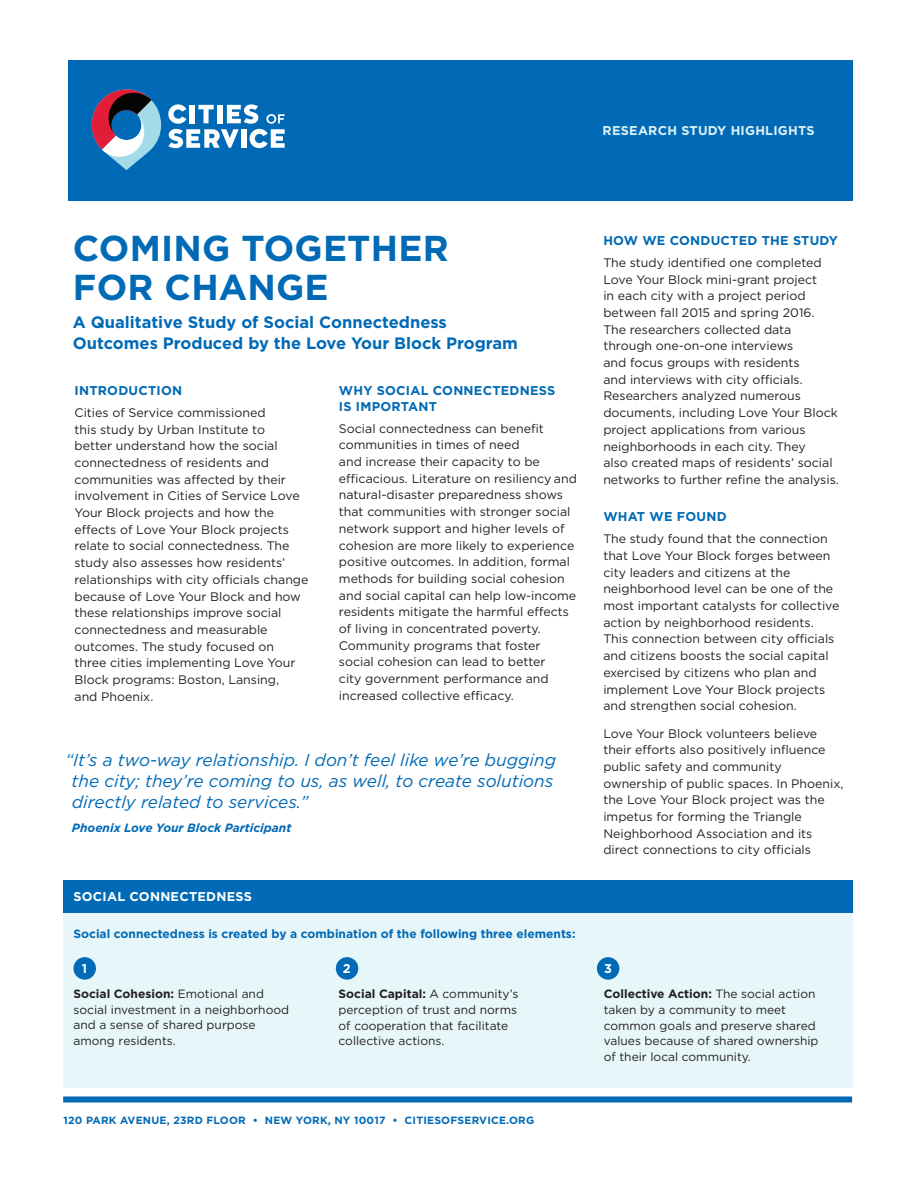
<style>
.page{position:relative;width:918px;height:1188px;background:#fff}
.page>*{position:absolute;margin:0;border:0;box-sizing:border-box;transform-origin:0 0}
.Headline{font:700 36px/39px "Gotham";letter-spacing:.005em;color:#016ab6}
.Pull_Quote{font:italic 17.25px/21px "Gotham";color:#016ab6}
.Intro_copy{font:700 16.5px/20.2px "Gotham";color:#016ab6}
.Subhead{font:700 12.75px/15.8px "Gotham";letter-spacing:.02em;color:#016ab6}
.Subhead-2{font:700 12.75px "Gotham";letter-spacing:.02em;color:#dbf1f5}
.Subhead-3{font:700 12.75px "Gotham";letter-spacing:.02em;color:#fff}
.Body_Copy{font:12.3px/16.6px "Gotham";color:#231f20}
.Sidebar_Copy{font:12px/15.8px "Gotham";color:#231f20}
.Subhead-4{font:12px/15.8px "Gotham";color:#231f20}
.Sidebar_Copy-2{font:700 12px "Gotham";color:#016ab6}
.Quote_Attribution{font:italic 700 12px "Gotham";color:#016ab6}
.Body_Copy-2{font:700 10.5px "Gotham";letter-spacing:.02em;color:#016ab6}
.s1{font-weight:700}
</style>
<div class="page">
<div style="left:63px;top:881px;width:789px;height:207px;background:#e7f6f8"></div>
<div style="left:63px;top:1096px;width:789px;height:6px;background:#016ab6"></div>
<div style="left:63px;top:881px;width:789px;height:32px;background:#016ab6"></div>
<div style="left:68px;top:60px;width:785px;height:141px;background:#016ab6"></div>
<div style="left:73px;top:957px;width:23px;height:23px;background:#016ab6;border-radius:50%"></div>
<div style="left:336px;top:957px;width:22px;height:23px;background:#016ab6;border-radius:50%"></div>
<div style="left:597px;top:957px;width:22px;height:23px;background:#016ab6;border-radius:50%"></div>
<svg style="left:168px;top:104px;width:117px;height:44px"></svg>
<svg style="left:92px;top:90px;width:69px;height:80px"></svg>
<p class="Subhead-2" style="left:603px;top:122px;width:213px">RESEARCH STUDY HIGHLIGHTS</p>
<p class="Headline" style="left:73px;top:228px;width:377px">COMING TOGETHER<br>FOR CHANGE</p>
<p class="Intro_copy" style="left:73px;top:312px;width:446px">A Qualitative Study of Social Connectedness<br>Outcomes Produced by the Love Your Block Program</p>
<p class="Subhead" style="left:75px;top:382px;width:109px">INTRODUCTION</p>
<p class="Body_Copy" style="left:75px;top:404px;width:235px">Cities of Service commissioned<br>this study by Urban Institute to<br>better understand how the social connectedness of residents and communities was affected by their involvement in Cities of Service Love Your Block projects and how the effects of Love Your Block projects relate to social connectedness. The study also assesses how residents’ relationships with city officials change because of Love Your Block and how these relationships improve social connectedness and measurable outcomes. The study focused on three cities implementing Love Your Block programs: Boston, Lansing,<br>and Phoenix.</p>
<p class="Subhead" style="left:339px;top:382px;width:218px">WHY SOCIAL CONNECTEDNESS<br>IS IMPORTANT</p>
<p class="Body_Copy" style="left:339px;top:420px;width:240px">Social connectedness can benefit communities in times of need<br>and increase their capacity to be efficacious. Literature on resiliency and natural-disaster preparedness shows that communities with stronger social network support and higher levels of cohesion are more likely to experience positive outcomes. In addition, formal methods for building social cohesion and social capital can help low-income residents mitigate the harmful effects of living in concentrated poverty.<br>Community programs that foster social cohesion can lead to better<br>city government performance and increased collective efficacy.</p>
<p class="Pull_Quote" style="left:72px;top:749px;width:486px;text-indent:-6px">“It’s a two-way relationship. I don’t feel like we’re bugging the city; they’re coming to us, as well, to create solutions directly related to services.”</p>
<p class="Quote_Attribution" style="left:72px;top:820px;width:221px">Phoenix Love Your Block Participant</p>
<p class="Subhead-3" style="left:74px;top:888px;width:180px">SOCIAL CONNECTEDNESS</p>
<p class="Sidebar_Copy-2" style="left:74px;top:926px;width:504px">Social connectedness is created by a combination of the following three elements:</p>
<p class="Subhead" style="left:603px;top:232px;width:236px">HOW WE CONDUCTED THE STUDY</p>
<p class="Body_Copy" style="left:603px;top:254px;width:237px">The study identified one completed Love Your Block mini-grant project<br>in each city with a project period between fall 2015 and spring 2016.<br>The researchers collected data through one-on-one interviews<br>and focus groups with residents<br>and interviews with city officials.<br>Researchers analyzed numerous documents, including Love Your Block project applications from various neighborhoods in each city. They<br>also created maps of residents’ social networks to further refine the analysis.</p>
<p class="Subhead" style="left:603px;top:509px;width:125px">WHAT WE FOUND</p>
<p class="Body_Copy" style="left:603px;top:530px;width:238px">The study found that the connection that Love Your Block forges between city leaders and citizens at the neighborhood level can be one of the most important catalysts for collective action by neighborhood residents.<br>This connection between city officials and citizens boosts the social capital exercised by citizens who plan and implement Love Your Block projects and strengthen social cohesion.</p>
<p class="Body_Copy" style="left:603px;top:725px;width:242px">Love Your Block volunteers believe their efforts also positively influence public safety and community ownership of public spaces. In Phoenix, the Love Your Block project was the impetus for forming the Triangle Neighborhood Association and its direct connections to city officials</p>
<p class="Subhead-3" style="left:82px;top:960px;width:7px">1</p>
<p class="Subhead-4" style="left:73px;top:985px;width:217px"><span class="s1">Social Cohesion:</span> Emotional and social investment in a neighborhood and a sense of shared purpose among residents.</p>
<p class="Subhead-3" style="left:343px;top:960px;width:9px">2</p>
<p class="Subhead-3" style="left:604px;top:960px;width:9px">3</p>
<p class="Sidebar_Copy" style="left:339px;top:986px;width:181px"><span class="s1">Social Capital:</span> A community’s perception of trust and norms of cooperation that facilitate collective actions.</p>
<p class="Sidebar_Copy" style="left:604px;top:986px;width:216px"><span class="s1">Collective Action:</span> The social action taken by a community to meet common goals and preserve shared values because of shared ownership of their local community.</p>
<p class="Body_Copy-2" style="left:64px;top:1114px;width:472px">120 PARK AVENUE, 23RD FLOOR • NEW YORK, NY 10017 • CITIESOFSERVICE.ORG</p>
</div>
